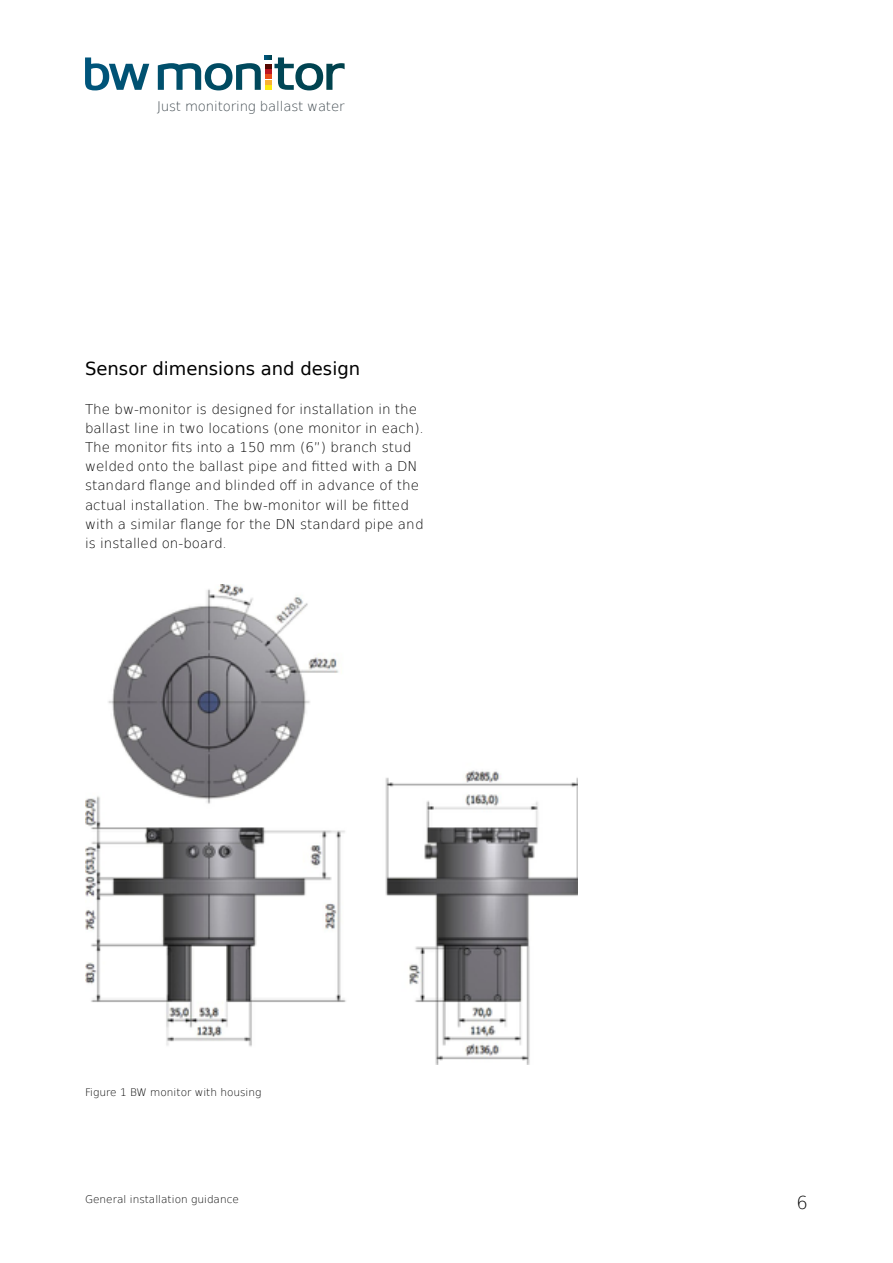
<style>
.page{position:relative;width:893px;height:1263px;background:#fff}
.page>*{position:absolute;margin:0;border:0;box-sizing:border-box;transform-origin:0 0}
.t1{font:18px "DejaVu Sans";color:#000}
.t2{font:200 18px "DejaVu Sans";color:#000}
.t3{font:200 13.5px/19.2px "DejaVu Sans";color:#000}
.t4{font:200 13.35px "DejaVu Sans";letter-spacing:-.01em;color:#3d474d}
.t5{font:200 10.5px "DejaVu Sans";color:#000}
</style>
<div class="page">
<svg style="left:85px;top:55px;width:260px;height:35px"></svg>
<img style="left:85px;top:585px;width:492px;height:480px">
<p class="t4" style="left:157px;top:97px;width:189px">Just monitoring ballast water</p>
<h1 class="t1" style="left:85px;top:354px;width:277px">Sensor dimensions and design</h1>
<p class="t3" style="left:85px;top:398px;width:340px">The bw-monitor is designed for installation in the ballast line in two locations (one monitor in each).<br>The monitor fits into a 150 mm (6”) branch stud welded onto the ballast pipe and fitted with a DN standard flange and blinded off in advance of the actual installation. The bw-monitor will be fitted with a similar flange for the DN standard pipe and is installed on-board.</p>
<p class="t5" style="left:85px;top:1084px;width:178px">Figure 1 BW monitor with housing</p>
<p class="t5" style="left:85px;top:1191px;width:155px">General installation guidance</p>
<h1 class="t2" style="left:796px;top:1189px;width:13px">6</h1>
</div>
